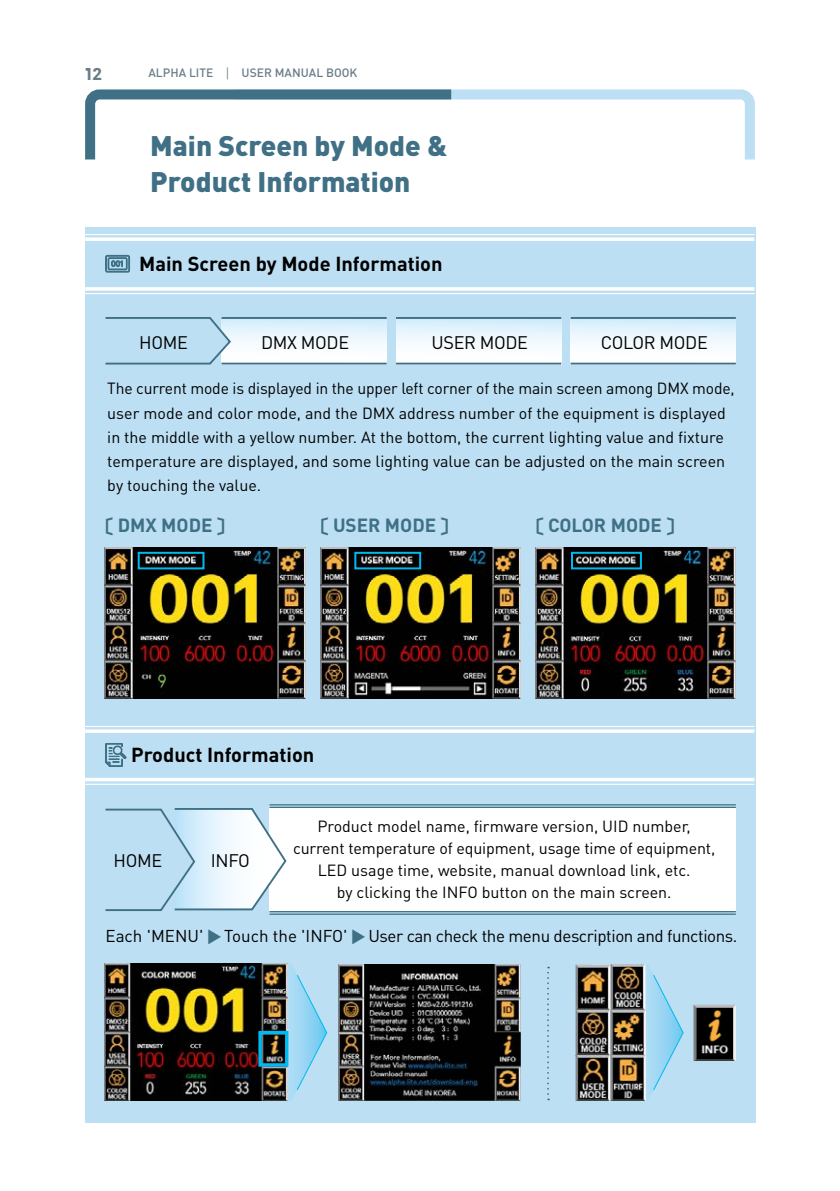
<style>
.page{position:relative;width:840px;height:1191px;background:#fff}
.page>*{position:absolute;margin:0;border:0;box-sizing:border-box;transform-origin:0 0}
.t1{font:900 28px/36px "DIN Pro";color:#3f7085}
.t2{font:700 20px "DIN Pro";color:#000}
.t3{font:700 18.8px "DIN Pro";color:#3f7085}
.t4{font:18px "DIN Pro";letter-spacing:-.02em;color:#000}
.t5{font:17px "DIN Pro";letter-spacing:-.025em;color:#000}
.t6{font:16px/24px "DIN Pro";color:#000}
.t7{font:16px "Adlinnaka Bold Demo";color:#6a7d87}
.t8{font:500 12px "DIN Pro";color:#6a7d87}
.s1{font-family:"NEXON Lv 2 Gothic OTF Medium";font-weight:400}
.s2{font-family:"NEXON Lv 2 Gothic OTF Bold";font-weight:400}
.s3{font-family:"NEXON Lv 2 Gothic OTF Regular";color:#3f7085}
</style>
<div class="page">
<div style="left:85px;top:227px;width:670px;height:895px;background:#bcdff3"></div>
<svg style="left:645px;top:964px;width:38px;height:136px"></svg>
<img style="left:693px;top:1004px;width:42px;height:56px">
<img style="left:575px;top:964px;width:70px;height:136px">
<svg style="left:287px;top:964px;width:40px;height:136px"></svg>
<img style="left:105px;top:963px;width:182px;height:137px">
<img style="left:338px;top:964px;width:182px;height:136px">
<div style="left:258px;top:1031px;width:30px;height:35px;border:3px solid #00b9ef"></div>
<svg style="left:547px;top:967px;width:1px;height:133px"></svg>
<div style="left:221px;top:317px;width:165px;height:47px;background:linear-gradient(to bottom,#d4edfb,#fff)"></div>
<div style="left:396px;top:317px;width:165px;height:47px;background:linear-gradient(to bottom,#d4edfb,#fff)"></div>
<div style="left:570px;top:317px;width:165px;height:47px;background:linear-gradient(to bottom,#d4edfb,#fff)"></div>
<div style="left:269px;top:807px;width:466px;height:104px;background:#fff"></div>
<img style="left:105px;top:548px;width:200px;height:150px">
<img style="left:320px;top:548px;width:200px;height:150px">
<img style="left:535px;top:548px;width:200px;height:150px">
<svg style="left:105px;top:317px;width:127px;height:48px"></svg>
<hr style="left:221px;top:363px;width:165px;height:1px;background:#3f7085">
<hr style="left:221px;top:317px;width:165px;height:2px;background:#3f7085">
<hr style="left:396px;top:363px;width:165px;height:1px;background:#3f7085">
<hr style="left:396px;top:317px;width:165px;height:2px;background:#3f7085">
<hr style="left:570px;top:363px;width:165px;height:1px;background:#3f7085">
<hr style="left:570px;top:317px;width:165px;height:2px;background:#3f7085">
<hr style="left:269px;top:806px;width:466px;height:2px;background:#3f7085">
<hr style="left:269px;top:804px;width:466px;height:1px;background:#3f7085">
<hr style="left:269px;top:911px;width:466px;height:1px;background:#3f7085">
<hr style="left:269px;top:913px;width:466px;height:1px;background:#3f7085">
<svg style="left:105px;top:807px;width:182px;height:105px"></svg>
<svg style="left:85px;top:287px;width:669px;height:4px;background:#f6fafd"></svg>
<hr style="left:85px;top:293px;width:669px;height:1px;background:#fff">
<hr style="left:85px;top:778px;width:669px;height:3px;background:#fff">
<hr style="left:85px;top:783px;width:669px;height:2px;background:#fff">
<hr style="left:85px;top:726px;width:669px;height:1px;background:#fff">
<svg style="left:85px;top:729px;width:669px;height:4px;background:#f6fafd"></svg>
<hr style="left:85px;top:234px;width:669px;height:1px;background:#fff">
<svg style="left:85px;top:237px;width:669px;height:4px;background:#f6fafd"></svg>
<div style="left:138px;top:552px;width:66px;height:17px;border:2px solid #00b9ef"></div>
<div style="left:354px;top:552px;width:67px;height:17px;border:2px solid #00b9ef"></div>
<div style="left:570px;top:552px;width:71px;height:17px;border:2px solid #00b9ef"></div>
<svg style="left:105px;top:743px;width:22px;height:24px"></svg>
<svg style="left:105px;top:255px;width:25px;height:17px"></svg>
<svg style="left:461px;top:89px;width:294px;height:71px"></svg>
<svg style="left:85px;top:89px;width:376px;height:71px"></svg>
<p class="t7" style="left:85px;top:67px;width:19px">12</p>
<p class="t8" style="left:148px;top:65px;width:210px">ALPHA LITE <span class="s1">┃</span> USER MANUAL BOOK</p>
<h1 class="t1" style="left:150px;top:127px;width:298px">Main Screen by Mode &amp;<br>Product Information</h1>
<p class="t2" style="left:139px;top:250px;width:305px">Main Screen by Mode Information</p>
<p class="t4" style="left:139px;top:330px;width:50px">HOME</p>
<p class="t4" style="left:261px;top:330px;width:89px">DMX MODE</p>
<p class="t4" style="left:431px;top:330px;width:98px">USER MODE</p>
<p class="t4" style="left:600px;top:330px;width:108px">COLOR MODE</p>
<p class="t6" style="left:107px;top:376px;width:628px">The current mode is displayed in the upper left corner of the main screen among DMX mode, user mode and color mode, and the DMX address number of the equipment is displayed in the middle with a yellow number. At the bottom, the current lighting value and fixture temperature are displayed, and some lighting value can be adjusted on the main screen by touching the value.</p>
<p class="t3" style="left:105px;top:513px;width:122px"><span class="s2">〔</span> DMX MODE <span class="s2">〕</span></p>
<p class="t3" style="left:320px;top:513px;width:130px"><span class="s2">〔</span> USER MODE <span class="s2">〕</span></p>
<p class="t3" style="left:535px;top:513px;width:141px"><span class="s2">〔</span> COLOR MODE <span class="s2">〕</span></p>
<p class="t2" style="left:131px;top:741px;width:184px">Product Information</p>
<p class="t4" style="left:114px;top:848px;width:50px">HOME</p>
<p class="t4" style="left:211px;top:848px;width:40px">INFO</p>
<p class="t6" style="left:293px;top:814px;width:423px;line-height:22px;text-align:center">Product model name, firmware version, UID number, current temperature of equipment, usage time of equipment, LED usage time, website, manual download link, etc.<br>by clicking the INFO button on the main screen.</p>
<p class="t5" style="left:105px;top:924px;width:633px">Each 'MENU' <span class="s3">▶</span> Touch the 'INFO' <span class="s3">▶</span> User can check the menu description and functions.</p>
</div>
